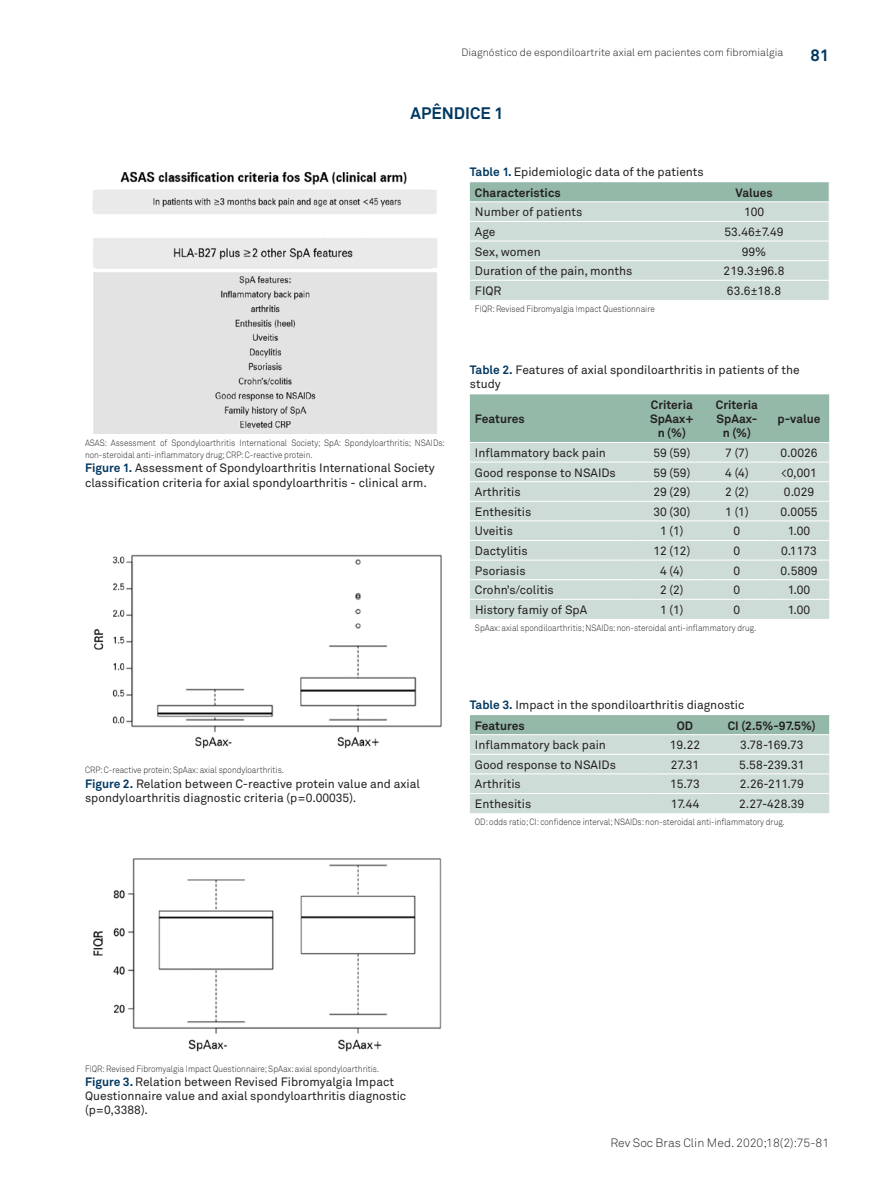
<style>
.page{position:relative;width:893px;height:1191px;background:#fff}
.page>*{position:absolute;margin:0;border:0;box-sizing:border-box;transform-origin:0 0}
.t1{font:700 16.5px "Akkurat Pro";color:#003760}
.t2{font:12px/14.2px "Akkurat Pro";color:#231f20}
.t3{font:700 12px/14.2px "Akkurat Pro";color:#231f20;text-align:center}
.t4{font:12px "Akkurat Light Pro";color:#231f20}
.t5{font:10.5px "Akkurat Light Pro";color:#231f20}
.t6{font:9px/12px "Akkurat Light Pro";color:#231f20;scale:.9 1}
.s1{font-weight:700;color:#003760}
.s2{font-weight:700}
</style>
<div class="page">
<svg style="left:470px;top:182px;width:359px;height:118px;background:#c6d7d1"></svg>
<div style="left:470px;top:394px;width:359px;height:48px;background:#94b9a9"></div>
<div style="left:470px;top:443px;width:359px;height:176px;background:#cedcd7"></div>
<hr style="left:470px;top:462px;width:169px;height:1px;background:#fff">
<hr style="left:639px;top:462px;width:66px;height:1px;background:#fff">
<hr style="left:705px;top:462px;width:64px;height:1px;background:#fff">
<hr style="left:769px;top:462px;width:60px;height:1px;background:#fff">
<hr style="left:470px;top:481px;width:169px;height:1px;background:#fff">
<hr style="left:639px;top:481px;width:66px;height:1px;background:#fff">
<hr style="left:705px;top:481px;width:64px;height:1px;background:#fff">
<hr style="left:769px;top:481px;width:60px;height:1px;background:#fff">
<hr style="left:470px;top:501px;width:169px;height:1px;background:#fff">
<hr style="left:639px;top:501px;width:66px;height:1px;background:#fff">
<hr style="left:705px;top:501px;width:64px;height:1px;background:#fff">
<hr style="left:769px;top:501px;width:60px;height:1px;background:#fff">
<hr style="left:470px;top:520px;width:169px;height:1px;background:#fff">
<hr style="left:639px;top:520px;width:66px;height:1px;background:#fff">
<hr style="left:705px;top:520px;width:64px;height:1px;background:#fff">
<hr style="left:769px;top:520px;width:60px;height:1px;background:#fff">
<hr style="left:470px;top:540px;width:169px;height:1px;background:#fff">
<hr style="left:639px;top:540px;width:66px;height:1px;background:#fff">
<hr style="left:705px;top:540px;width:64px;height:1px;background:#fff">
<hr style="left:769px;top:540px;width:60px;height:1px;background:#fff">
<hr style="left:470px;top:560px;width:169px;height:1px;background:#fff">
<hr style="left:639px;top:560px;width:66px;height:1px;background:#fff">
<hr style="left:705px;top:560px;width:64px;height:1px;background:#fff">
<hr style="left:769px;top:560px;width:60px;height:1px;background:#fff">
<hr style="left:470px;top:579px;width:169px;height:1px;background:#fff">
<hr style="left:639px;top:579px;width:66px;height:1px;background:#fff">
<hr style="left:705px;top:579px;width:64px;height:1px;background:#fff">
<hr style="left:769px;top:579px;width:60px;height:1px;background:#fff">
<hr style="left:470px;top:599px;width:169px;height:1px;background:#fff">
<hr style="left:639px;top:599px;width:66px;height:1px;background:#fff">
<hr style="left:705px;top:599px;width:64px;height:1px;background:#fff">
<hr style="left:769px;top:599px;width:60px;height:1px;background:#fff">
<svg style="left:470px;top:715px;width:359px;height:98px;background:#c2d5ce"></svg>
<hr style="left:470px;top:734px;width:186px;height:1px;background:#fff">
<hr style="left:656px;top:734px;width:58px;height:1px;background:#fff">
<hr style="left:714px;top:734px;width:115px;height:1px;background:#fff">
<hr style="left:470px;top:754px;width:186px;height:1px;background:#fff">
<hr style="left:656px;top:754px;width:58px;height:1px;background:#fff">
<hr style="left:714px;top:754px;width:115px;height:1px;background:#fff">
<hr style="left:470px;top:773px;width:186px;height:1px;background:#fff">
<hr style="left:656px;top:773px;width:58px;height:1px;background:#fff">
<hr style="left:714px;top:773px;width:115px;height:1px;background:#fff">
<hr style="left:470px;top:793px;width:186px;height:1px;background:#fff">
<hr style="left:656px;top:793px;width:58px;height:1px;background:#fff">
<hr style="left:714px;top:793px;width:115px;height:1px;background:#fff">
<img style="left:92px;top:171px;width:345px;height:262px">
<img style="left:93px;top:554px;width:349px;height:195px">
<img style="left:93px;top:858px;width:349px;height:194px">
<p class="t5" style="left:462px;top:47px;width:323px">Diagnóstico de espondiloartrite axial em pacientes com fibromialgia</p>
<h1 class="t1" style="left:411px;top:103px;width:95px">APÊNDICE 1</h1>
<p class="t2" style="left:475px;top:162px;width:230px;line-height:20.5px;text-indent:-5px"><span class="s1">Table 1.</span> Epidemiologic data of the patients<br><span class="s2">Characteristics</span></p>
<p class="t3" style="left:735px;top:185px;width:39px">Values</p>
<p class="t2" style="left:475px;top:205px;width:109px">Number of patients</p>
<p class="t2" style="left:744px;top:205px;width:22px">100</p>
<p class="t2" style="left:475px;top:225px;width:22px">Age</p>
<p class="t2" style="left:724px;top:225px;width:61px">53.46±7.49</p>
<p class="t2" style="left:475px;top:244px;width:67px">Sex, women</p>
<p class="t2" style="left:742px;top:244px;width:26px">99%</p>
<p class="t2" style="left:475px;top:264px;width:159px">Duration of the pain, months</p>
<p class="t2" style="left:724px;top:264px;width:62px">219.3±96.8</p>
<p class="t2" style="left:475px;top:284px;width:28px">FIQR</p>
<p class="t2" style="left:727px;top:284px;width:56px">63.6±18.8</p>
<p class="t6" style="left:475px;top:303px;width:201px">FIQR: Revised Fibromyalgia Impact Questionnaire</p>
<h1 class="t1" style="left:810px;top:45px;width:20px">81</h1>
<p class="t6" style="left:85px;top:437px;width:401px">ASAS: Assessment of Spondyloarthritis International Society; SpA: Spondyloarthritis; NSAIDs: non-steroidal anti-inflammatory drug; CRP: C-reactive protein.</p>
<p class="t2" style="left:85px;top:461px;width:351px"><span class="s1">Figure 1.</span> Assessment of Spondyloarthritis International Society classification criteria for axial spondyloarthritis - clinical arm.</p>
<p class="t2" style="left:470px;top:363px;width:331px"><span class="s1">Table 2.</span> Features of axial spondiloarthritis in patients of the study</p>
<p class="t3" style="left:475px;top:412px;width:51px">Features</p>
<p class="t3" style="left:650px;top:398px;width:45px">Criteria<br>SpAax+ n (%)</p>
<p class="t3" style="left:716px;top:397px;width:43px">Criteria<br>SpAax&shy;n (%)</p>
<p class="t3" style="left:777px;top:412px;width:44px">p-value</p>
<p class="t2" style="left:475px;top:446px;width:133px">Inflammatory back pain</p>
<p class="t2" style="left:653px;top:446px;width:38px">59 (59)</p>
<p class="t2" style="left:725px;top:446px;width:25px">7 (7)</p>
<p class="t2" style="left:780px;top:446px;width:38px">0.0026</p>
<p class="t2" style="left:475px;top:465px;width:142px">Good response to NSAIDs</p>
<p class="t2" style="left:653px;top:465px;width:38px">59 (59)</p>
<p class="t2" style="left:725px;top:465px;width:25px">4 (4)</p>
<p class="t2" style="left:781px;top:465px;width:37px">&lt;0,001</p>
<p class="t2" style="left:475px;top:485px;width:47px">Arthritis</p>
<p class="t2" style="left:653px;top:485px;width:38px">29 (29)</p>
<p class="t2" style="left:725px;top:485px;width:25px">2 (2)</p>
<p class="t2" style="left:784px;top:485px;width:32px">0.029</p>
<p class="t2" style="left:475px;top:505px;width:58px">Enthesitis</p>
<p class="t2" style="left:653px;top:505px;width:38px">30 (30)</p>
<p class="t2" style="left:725px;top:505px;width:25px">1 (1)</p>
<p class="t2" style="left:780px;top:505px;width:38px">0.0055</p>
<p class="t2" style="left:475px;top:524px;width:39px">Uveitis</p>
<p class="t2" style="left:660px;top:524px;width:25px">1 (1)</p>
<p class="t2" style="left:733px;top:524px;width:8px">0</p>
<p class="t2" style="left:788px;top:524px;width:24px">1.00</p>
<p class="t2" style="left:475px;top:544px;width:54px">Dactylitis</p>
<p class="t2" style="left:653px;top:544px;width:38px">12 (12)</p>
<p class="t2" style="left:734px;top:544px;width:8px">0</p>
<p class="t2" style="left:781px;top:544px;width:37px">0.1173</p>
<p class="t2" style="left:475px;top:563px;width:52px">Psoriasis</p>
<p class="t2" style="left:660px;top:563px;width:25px">4 (4)</p>
<p class="t2" style="left:734px;top:563px;width:8px">0</p>
<p class="t2" style="left:780px;top:563px;width:39px">0.5809</p>
<p class="t2" style="left:475px;top:583px;width:80px">Crohn’s/colitis</p>
<p class="t2" style="left:660px;top:583px;width:25px">2 (2)</p>
<p class="t2" style="left:734px;top:583px;width:8px">0</p>
<p class="t2" style="left:788px;top:583px;width:24px">1.00</p>
<p class="t2" style="left:475px;top:603px;width:114px">History famiy of SpA</p>
<p class="t2" style="left:660px;top:603px;width:25px">1 (1)</p>
<p class="t2" style="left:734px;top:603px;width:8px">0</p>
<p class="t2" style="left:788px;top:603px;width:24px">1.00</p>
<p class="t6" style="left:475px;top:622px;width:314px">SpAax: axial spondiloarthritis; NSAIDs: non-steroidal anti-inflammatory drug.</p>
<p class="t6" style="left:85px;top:764px;width:222px">CRP: C-reactive protein; SpAax: axial spondyloarthritis.</p>
<p class="t2" style="left:85px;top:776px;width:336px"><span class="s1">Figure 2.</span> Relation between C-reactive protein value and axial spondyloarthritis diagnostic criteria (p=0.00035).</p>
<p class="t2" style="left:475px;top:695px;width:271px;line-height:20.5px;text-indent:-5px"><span class="s1">Table 3.</span> Impact in the spondiloarthritis diagnostic<br><span class="s2">Features</span></p>
<p class="t3" style="left:677px;top:718px;width:18px">OD</p>
<p class="t3" style="left:728px;top:718px;width:90px">CI (2.5%-97.5%)</p>
<p class="t2" style="left:475px;top:738px;width:133px">Inflammatory back pain</p>
<p class="t2" style="left:670px;top:738px;width:32px">19.22</p>
<p class="t2" style="left:740px;top:738px;width:65px">3.78-169.73</p>
<p class="t2" style="left:475px;top:758px;width:142px">Good response to NSAIDs</p>
<p class="t2" style="left:671px;top:758px;width:30px">27.31</p>
<p class="t2" style="left:739px;top:758px;width:67px">5.58-239.31</p>
<p class="t2" style="left:475px;top:777px;width:47px">Arthritis</p>
<p class="t2" style="left:670px;top:777px;width:31px">15.73</p>
<p class="t2" style="left:740px;top:777px;width:66px">2.26-211.79</p>
<p class="t2" style="left:475px;top:797px;width:58px">Enthesitis</p>
<p class="t2" style="left:671px;top:797px;width:30px">17.44</p>
<p class="t2" style="left:739px;top:797px;width:67px">2.27-428.39</p>
<p class="t6" style="left:475px;top:816px;width:346px">OD: odds ratio; CI: confidence interval; NSAIDs: non-steroidal anti-inflammatory drug.</p>
<p class="t6" style="left:85px;top:1062px;width:328px">FIQR: Revised Fibromyalgia Impact Questionnaire; SpAax: axial spondyloarthritis.</p>
<p class="t2" style="left:85px;top:1075px;width:323px"><span class="s1">Figure 3.</span> Relation between Revised Fibromyalgia Impact<br>Questionnaire value and axial spondyloarthritis diagnostic (p=0,3388).</p>
<p class="t4" style="left:610px;top:1135px;width:220px">Rev Soc Bras Clin Med. 2020;18(2):75-81</p>
</div>
